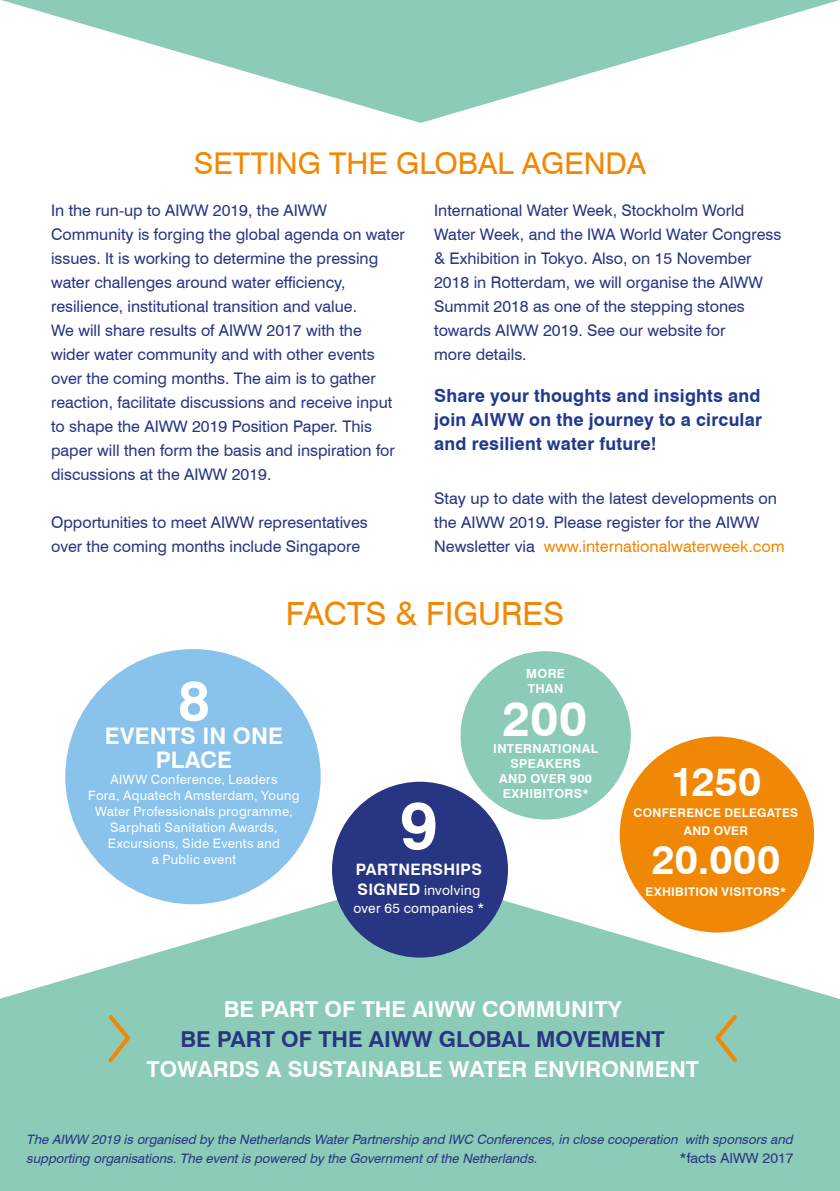
<style>
.page{position:relative;width:840px;height:1191px;background:#fff}
.page>*{position:absolute;margin:0;border:0;box-sizing:border-box;transform-origin:0 0}
.t1{font:700 66.2px "Swiss 721 BT";color:#fff}
.t2{font:700 55.4px "Swiss 721 BT";color:#fff}
.t3{font:700 49px "Swiss 721 BT";color:#fff}
.t4{font:700 40.6px "Swiss 721 BT";letter-spacing:.005em;color:#fff}
.t5{font:32px "Swiss 721 BT";color:#f18805}
.t6{font:30px "Swiss 721 BT";color:#f18805}
.t7{font:700 22.8px/23.8px "Swiss 721 BT";letter-spacing:.005em;color:#fff;text-align:center}
.t8{font:700 22px "Swiss 721 BT";color:#fff}
.t9{font:700 22px "Swiss 721 BT";color:#283583}
.t10{font:700 18px/24px "Swiss 721 BT";letter-spacing:.01em;color:#213a8f;text-align:justify}
.t11{font:16px/24px "Swiss 721 BT";color:#283583}
.t12{font:700 15.8px "Swiss 721 BT";letter-spacing:.02em;color:#fff}
.t13{font:14px "Swiss 721 BT";color:#283583}
.t14{font:13.6px/17.6px "Swiss 721 BT";letter-spacing:.02em;color:#fff;text-align:center}
.t15{font:italic 13px/18.6px "Swiss 721 BT";color:#283583}
.t16{font:13px/16px "Swiss 721 BT";letter-spacing:.025em;color:#fff;text-align:center}
.t17{font:700 12.4px/15px "Swiss 721 BT";letter-spacing:.025em;color:#fff}
.t18{font:700 12px/18px "Swiss 721 BT";letter-spacing:.03em;color:#fff;text-align:center}
.s1{color:#f18805}
.s2{font-weight:700;font-size:15.8px}
</style>
<div class="page">
<svg style="left:0;top:875px;width:839px;height:316px;fill:#8bcbb7"></svg>
<div style="left:619px;top:736px;width:194px;height:196px;background:#f18805;border-radius:50%"></div>
<div style="left:332px;top:781px;width:175px;height:176px;background:#283583;border-radius:50%"></div>
<div style="left:65px;top:649px;width:255px;height:255px;background:#89c2eb;border-radius:50%"></div>
<div style="left:460px;top:651px;width:170px;height:168px;background:#8bcbb7;border-radius:50%"></div>
<svg style="left:105px;top:1011px;width:28px;height:54px;background:#9ac09b"></svg>
<svg style="left:711px;top:1011px;width:29px;height:54px;background:#9ac09b"></svg>
<svg style="left:1px;top:0;width:838px;height:123px"></svg>
<h3 class="t6" style="left:194px;top:145px;width:453px">SETTING THE GLOBAL AGENDA</h3>
<p class="t11" style="left:51px;top:198px;width:355px">In the run-up to AIWW 2019, the AIWW Community is forging the global agenda on water issues. It is working to determine the pressing water challenges around water efficiency, resilience, institutional transition and value.<br>We will share results of AIWW 2017 with the<br>wider water community and with other events over the coming months. The aim is to gather reaction, facilitate discussions and receive input to shape the AIWW 2019 Position Paper. This paper will then form the basis and inspiration for discussions at the AIWW 2019.</p>
<p class="t11" style="left:51px;top:510px;width:318px">Opportunities to meet AIWW representatives over the coming months include Singapore</p>
<p class="t11" style="left:434px;top:198px;width:348px">International Water Week, Stockholm World Water Week, and the IWA World Water Congress &amp; Exhibition in Tokyo. Also, on 15 November 2018 in Rotterdam, we will organise the AIWW Summit 2018 as one of the stepping stones towards AIWW 2019. See our website for<br>more details.</p>
<p class="t10" style="left:434px;top:383px;width:329px">Share your thoughts and insights and join AIWW on the journey to a circular and resilient water future!</p>
<p class="t11" style="left:434px;top:486px;width:352px">Stay up to date with the latest developments on the AIWW 2019. Please register for the AIWW<br>Newsletter via <span class="s1">www.internationalwaterweek.com</span></p>
<h3 class="t5" style="left:285px;top:593px;width:280px">FACTS &amp; FIGURES</h3>
<h2 class="t2" style="left:178px;top:667px;width:33px">8</h2>
<h3 class="t7" style="left:105px;top:724px;width:179px">EVENTS IN ONE<br>PLACE</h3>
<p class="t16" style="left:88px;top:771px;width:213px">AIWW Conference, Leaders<br>Fora, Aquatech Amsterdam, Young<br>Water Professionals programme,<br>Sarphati Sanitation Awards,<br>Excursions, Side Events and<br>a Public event</p>
<h1 class="t1" style="left:400px;top:785px;width:39px">9</h1>
<p class="t12" style="left:355px;top:859px;width:127px">PARTNERSHIPS</p>
<p class="t14" style="left:353px;top:881px;width:132px"><span class="s2">SIGNED</span> involving over 65 companies *</p>
<p class="t17" style="left:526px;top:666px;width:40px">MORE<br>THAN</p>
<h3 class="t3" style="left:502px;top:688px;width:86px">200</h3>
<p class="t17" style="left:493px;top:741px;width:106px;text-align:center">INTERNATIONAL<br>SPEAKERS<br>AND OVER 900<br>EXHIBITORS*</p>
<h3 class="t4" style="left:670px;top:757px;width:92px">1250</h3>
<p class="t18" style="left:633px;top:803px;width:166px">CONFERENCE DELEGATES<br>AND OVER</p>
<h3 class="t4" style="left:651px;top:835px;width:130px">20.000</h3>
<p class="t18" style="left:645px;top:883px;width:142px">EXHIBITION VISITORS*</p>
<h3 class="t8" style="left:224px;top:995px;width:399px">BE PART OF THE AIWW COMMUNITY</h3>
<h3 class="t9" style="left:180px;top:1025px;width:485px">BE PART OF THE AIWW GLOBAL MOVEMENT</h3>
<h3 class="t8" style="left:146px;top:1055px;width:553px">TOWARDS A SUSTAINABLE WATER ENVIRONMENT</h3>
<p class="t15" style="left:26px;top:1130px;width:770px">The AIWW 2019 is organised by the Netherlands WaterPartnership and IWC Conferences,in close cooperation with sponsors and supporting organisations.The eventis powered by the Governmentofthe Netherlands.</p>
<p class="t13" style="left:679px;top:1149px;width:115px">*facts AIWW 2017</p>
</div>
